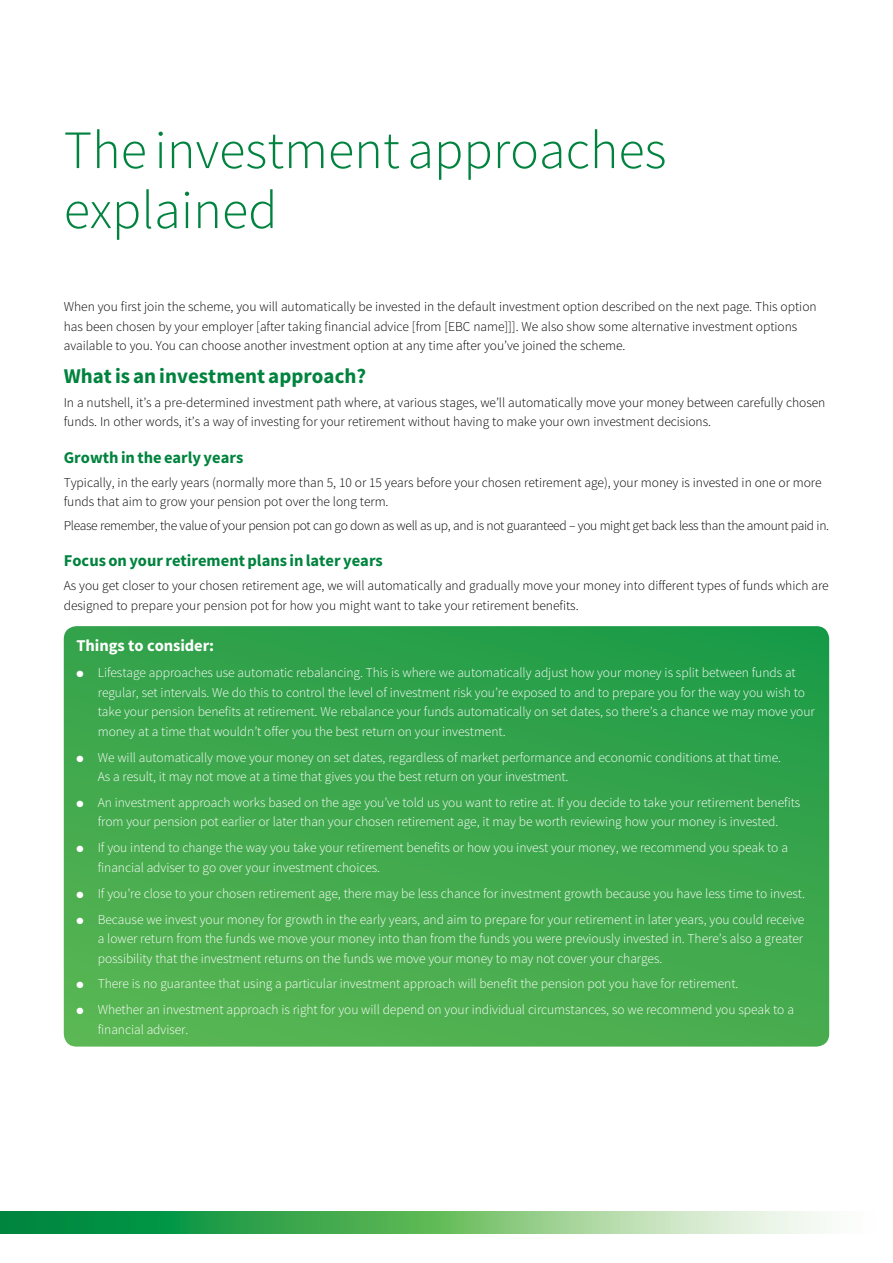
<style>
.page{position:relative;width:893px;height:1263px;background:#fff}
.page>*{position:absolute;margin:0;border:0;box-sizing:border-box;transform-origin:0 0}
.t1{font:300 54px/60px "Source Sans Pro";color:#00833e}
.t2{font:700 21px "Source Sans Pro";color:#00833e}
.t3{font:700 16.5px "Source Sans Pro";color:#00833e}
.t4{font:700 16.5px "Source Sans Pro";letter-spacing:-.005em;color:#fff}
.t5{font:300 13.5px/19.5px "Source Sans Pro";letter-spacing:-.005em;color:#fff}
.t6{font:300 13.5px/19.5px "Source Sans Pro";letter-spacing:-.005em;color:#000}
.t7{font:300 13.5px "Source Sans Pro";letter-spacing:-.025em;color:#000}
</style>
<div class="page">
<svg style="left:0;top:1212px;width:826px;height:21px;background:#69bb79"></svg>
<svg style="left:64px;top:626px;width:765px;height:420px;background:#3da74d"></svg>
<h1 class="t1" style="left:64px;top:120px;width:604px">The investment approaches explained</h1>
<p class="t6" style="left:64px;top:297px;width:754px">When you first join the scheme, you will automatically be invested in the default investment option described on the next page. This option has been chosen by your employer [after taking financial advice [from [EBC name]]]. We also show some alternative investment options available to you. You can choose another investment option at any time after you’ve joined the scheme.</p>
<h2 class="t2" style="left:64px;top:362px;width:304px">What is an investment approach?</h2>
<p class="t6" style="left:64px;top:393px;width:763px">In a nutshell, it’s a pre-determined investment path where, at various stages, we’ll automatically move your money between carefully chosen funds. In other words, it’s a way of investing for your retirement without having to make your own investment decisions.</p>
<p class="t3" style="left:64px;top:446px;width:181px">Growth in the early years</p>
<p class="t6" style="left:64px;top:472px;width:759px">Typically, in the early years (normally more than 5, 10 or 15 years before your chosen retirement age), your money is invested in one or more funds that aim to grow your pension pot over the long term.</p>
<p class="t7" style="left:64px;top:517px;width:767px">Please remember, the value of your pension pot can go down as well as up, and is not guaranteed – you might get back less than the amount paid in.</p>
<p class="t3" style="left:64px;top:550px;width:321px">Focus on your retirement plans in later years</p>
<p class="t6" style="left:64px;top:576px;width:766px">As you get closer to your chosen retirement age, we will automatically and gradually move your money into different types of funds which are designed to prepare your pension pot for how you might want to take your retirement benefits.</p>
<p class="t4" style="left:77px;top:635px;width:139px">Things to consider:</p>
<p class="t5" style="left:98px;top:663px;width:718px;text-indent:-21px">● Lifestage approaches use automatic rebalancing. This is where we automatically adjust how your money is split between funds at regular, set intervals. We do this to control the level of investment risk you’re exposed to and to prepare you for the way you wish to take your pension benefits at retirement. We rebalance your funds automatically on set dates, so there’s a chance we may move your money at a time that wouldn’t offer you the best return on your investment.</p>
<p class="t5" style="left:98px;top:747px;width:685px;text-indent:-21px">● We will automatically move your money on set dates, regardless of market performance and economic conditions at that time.<br>As a result, it may not move at a time that gives you the best return on your investment.</p>
<p class="t5" style="left:77px;top:793px;width:725px;text-align:center">● An investment approach works based on the age you’ve told us you want to retire at. If you decide to take your retirement benefits from your pension pot earlier or later than your chosen retirement age, it may be worth reviewing how your money is invested.</p>
<p class="t5" style="left:98px;top:838px;width:692px;text-indent:-21px">● If you intend to change the way you take your retirement benefits or how you invest your money, we recommend you speak to a financial adviser to go over your investment choices.</p>
<p class="t5" style="left:77px;top:883px;width:730px">● If you’re close to your chosen retirement age, there may be less chance for investment growth because you have less time to invest.</p>
<p class="t5" style="left:98px;top:909px;width:708px;text-align:justify;text-indent:-21px">● Because we invest your money for growth in the early years, and aim to prepare for your retirement in later years, you could receive a lower return from the funds we move your money into than from the funds you were previously invested in. There’s also a greater possibility that the investment returns on the funds we move your money to may not cover your charges.</p>
<p class="t5" style="left:77px;top:974px;width:663px">● There is no guarantee that using a particular investment approach will benefit the pension pot you have for retirement.</p>
<p class="t5" style="left:98px;top:1000px;width:698px;text-indent:-21px">● Whether an investment approach is right for you will depend on your individual circumstances, so we recommend you speak to a financial adviser.</p>
</div>
